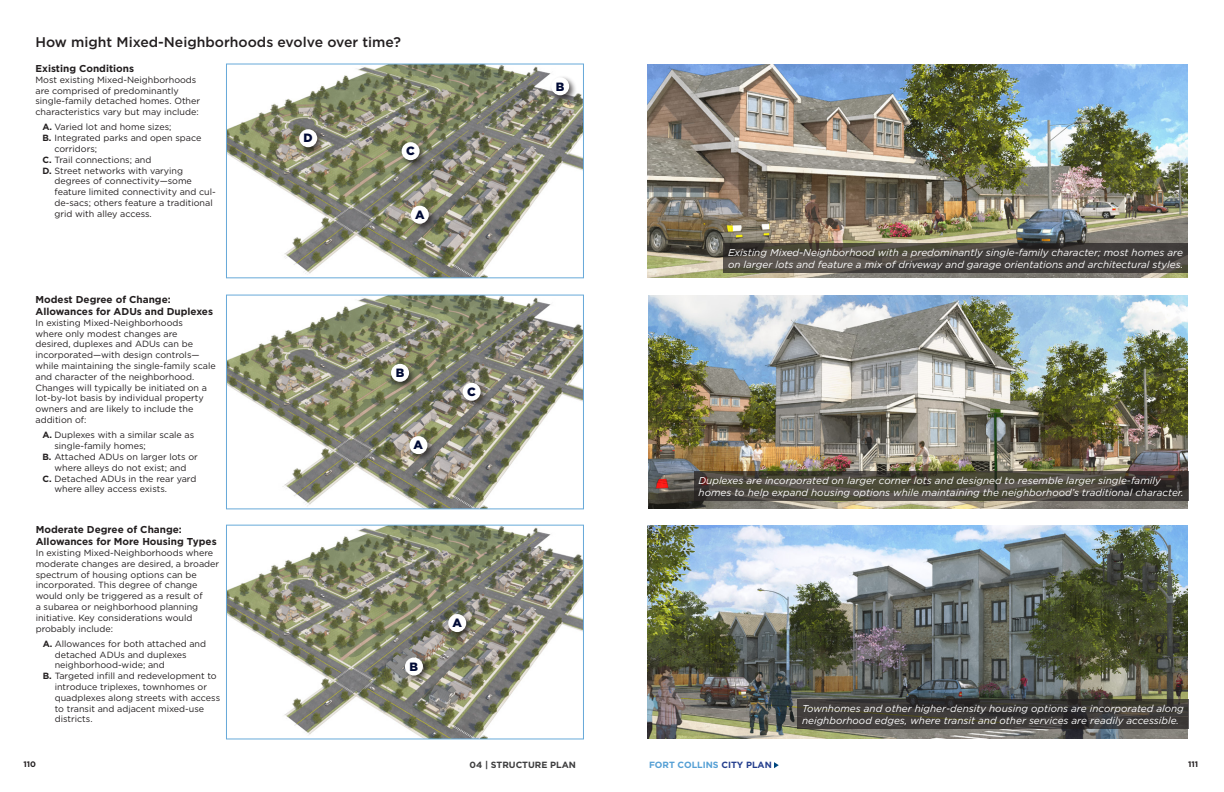
<style>
.page{position:relative;width:1224px;height:792px;background:#fff}
.page>*{position:absolute;margin:0;border:0;box-sizing:border-box;transform-origin:0 0}
.Header_C{font:500 14px "Gotham";color:#231f20}
.t1{font:900 12px "Gotham";color:#000a35}
.Photo_Caption_Text{font:italic 10px/12px "Gotham";color:#fff}
.Place_Type_Sub_Heade{font:700 10px/12px "Gotham";color:#231f20}
.Place_Type_Body_Text{font:9px/10.8px "Gotham";color:#231f20}
.t2{font:700 9px "Gotham";color:#56a0d5}
.t3{font:700 9px "Gotham";color:#3e3e3f}
.t4{font:700 8px "Gotham";color:#231f20}
.s1{font-weight:700}
.s2{color:#253f8e}
</style>
<div class="page">
<svg style="left:774px;top:762px;width:5px;height:6px"></svg>
<img style="left:228px;top:527px;width:354px;height:210px">
<div style="left:226px;top:525px;width:358px;height:214px;border:1px solid #56a0d5"></div>
<img style="left:228px;top:297px;width:354px;height:210px">
<div style="left:226px;top:295px;width:358px;height:214px;border:1px solid #56a0d5"></div>
<img style="left:228px;top:66px;width:354px;height:210px">
<div style="left:226px;top:64px;width:358px;height:214px;border:1px solid #56a0d5"></div>
<img style="left:648px;top:64px;width:540px;height:214px">
<img style="left:648px;top:295px;width:540px;height:214px">
<img style="left:648px;top:525px;width:540px;height:214px">
<div style="left:409px;top:204px;width:28px;height:28px;background:#231f20;opacity:.75"></div>
<div style="left:411px;top:206px;width:18px;height:18px;background:#fff;border-radius:50%"></div>
<div style="left:549px;top:75px;width:29px;height:29px;background:#231f20;opacity:.75"></div>
<div style="left:551px;top:77px;width:18px;height:18px;background:#fff;border-radius:50%"></div>
<div style="left:400px;top:140px;width:28px;height:28px;background:#231f20;opacity:.75"></div>
<div style="left:402px;top:142px;width:18px;height:18px;background:#fff;border-radius:50%"></div>
<div style="left:297px;top:127px;width:29px;height:29px;background:#231f20;opacity:.75"></div>
<div style="left:299px;top:129px;width:18px;height:18px;background:#fff;border-radius:50%"></div>
<div style="left:446px;top:612px;width:29px;height:28px;background:#231f20;opacity:.75"></div>
<div style="left:448px;top:614px;width:18px;height:18px;background:#fff;border-radius:50%"></div>
<div style="left:403px;top:655px;width:28px;height:29px;background:#231f20;opacity:.75"></div>
<div style="left:405px;top:658px;width:18px;height:18px;background:#fff;border-radius:50%"></div>
<div style="left:407px;top:434px;width:29px;height:28px;background:#231f20;opacity:.75"></div>
<div style="left:409px;top:436px;width:18px;height:18px;background:#fff;border-radius:50%"></div>
<div style="left:389px;top:362px;width:28px;height:28px;background:#231f20;opacity:.75"></div>
<div style="left:391px;top:364px;width:18px;height:18px;background:#fff;border-radius:50%"></div>
<div style="left:461px;top:381px;width:28px;height:28px;background:#231f20;opacity:.75"></div>
<div style="left:463px;top:383px;width:18px;height:18px;background:#fff;border-radius:50%"></div>
<svg style="left:724px;top:243px;width:464px;height:29px;background:#47433e"></svg>
<svg style="left:798px;top:700px;width:391px;height:29px;background:#3b3836"></svg>
<svg style="left:694px;top:471px;width:494px;height:30px;background:#48443a"></svg>
<p class="Header_C" style="left:35px;top:33px;width:367px">How might Mixed-Neighborhoods evolve over time?</p>
<p class="Place_Type_Sub_Heade" style="left:35px;top:62px;width:100px">Existing Conditions</p>
<p class="Place_Type_Body_Text" style="left:35px;top:74px;width:166px">Most existing Mixed-Neighborhoods are comprised of predominantly single-family detached homes. Other characteristics vary but may include:</p>
<p class="Place_Type_Body_Text" style="left:42px;top:122px;width:131px"><span class="s1">A.</span> Varied lot and home sizes;</p>
<p class="Place_Type_Body_Text" style="left:54px;top:133px;width:148px;text-indent:-12px"><span class="s1">B.</span> Integrated parks and open space corridors;</p>
<p class="Place_Type_Body_Text" style="left:42px;top:154px;width:111px"><span class="s1">C.</span> Trail connections; and</p>
<p class="Place_Type_Body_Text" style="left:54px;top:165px;width:163px;text-indent:-12px"><span class="s1">D.</span> Street networks with varying degrees of connectivity—some feature limited connectivity and cul&shy;de-sacs; others feature a traditional grid with alley access.</p>
<h2 class="t1" style="left:304px;top:130px;width:11px">D</h2>
<h2 class="t1" style="left:406px;top:143px;width:10px">C</h2>
<h2 class="t1" style="left:415px;top:206px;width:11px">A</h2>
<p class="Place_Type_Sub_Heade" style="left:35px;top:293px;width:179px">Modest Degree of Change:<br>Allowances for ADUs and Duplexes</p>
<p class="Place_Type_Body_Text" style="left:35px;top:317px;width:182px">In existing Mixed-Neighborhoods<br>where only modest changes are<br>desired, duplexes and ADUs can be incorporated—with design controls— while maintaining the single-family scale and character of the neighborhood.<br>Changes will typically be initiated on a lot-by-lot basis by individual property owners and are likely to include the addition of:</p>
<p class="Place_Type_Body_Text" style="left:54px;top:430px;width:141px;text-indent:-12px"><span class="s1">A.</span> Duplexes with a similar scale as single-family homes;</p>
<p class="Place_Type_Body_Text" style="left:42px;top:451px;width:157px;text-align:center"><span class="s1">B.</span> Attached ADUs on larger lots or where alleys do not exist; and</p>
<p class="Place_Type_Body_Text" style="left:54px;top:473px;width:143px;text-indent:-12px"><span class="s1">C.</span> Detached ADUs in the rear yard where alley access exists.</p>
<p class="Place_Type_Sub_Heade" style="left:36px;top:524px;width:182px">Moderate Degree of Change:<br>Allowances for More Housing Types</p>
<p class="Place_Type_Body_Text" style="left:36px;top:547px;width:185px">In existing Mixed-Neighborhoods where moderate changes are desired, a broader spectrum of housing options can be incorporated. This degree of change would only be triggered as a result of<br>a subarea or neighborhood planning initiative. Key considerations would probably include:</p>
<p class="Place_Type_Body_Text" style="left:55px;top:638px;width:153px;text-indent:-12px"><span class="s1">A.</span> Allowances for both attached and detached ADUs and duplexes neighborhood-wide; and</p>
<p class="Place_Type_Body_Text" style="left:55px;top:670px;width:167px;text-indent:-12px"><span class="s1">B.</span> Targeted infill and redevelopment to introduce triplexes, townhomes or quadplexes along streets with access to transit and adjacent mixed-use districts.</p>
<h2 class="t1" style="left:396px;top:365px;width:10px">B</h2>
<h2 class="t1" style="left:414px;top:437px;width:11px">A</h2>
<h2 class="t1" style="left:467px;top:384px;width:10px">C</h2>
<h2 class="t1" style="left:410px;top:658px;width:10px">B</h2>
<h2 class="t1" style="left:452px;top:615px;width:11px">A</h2>
<h2 class="t1" style="left:556px;top:78px;width:10px">B</h2>
<p class="Photo_Caption_Text" style="left:728px;top:246px;width:457px">Existing Mixed-Neighborhood with a predominantly single-family character; most homes are on larger lots and feature a mix of driveway and garage orientations and architectural styles.</p>
<p class="Photo_Caption_Text" style="left:699px;top:474px;width:487px">Duplexes are incorporated on larger corner lots and designed to resemble larger single-family homes to help expand housing options while maintaining the neighborhood’s traditional character.</p>
<p class="Photo_Caption_Text" style="left:802px;top:703px;width:383px">Townhomes and other higher-density housing options are incorporated along neighborhood edges, where transit and other services are readily accessible.</p>
<p class="t4" style="left:23px;top:759px;width:14px">110</p>
<p class="t3" style="left:470px;top:759px;width:108px">04 | STRUCTURE PLAN</p>
<p class="t2" style="left:649px;top:759px;width:124px">FORT COLLINS <span class="s2">CITY PLAN</span></p>
<p class="t4" style="left:1188px;top:759px;width:12px">111</p>
</div>
